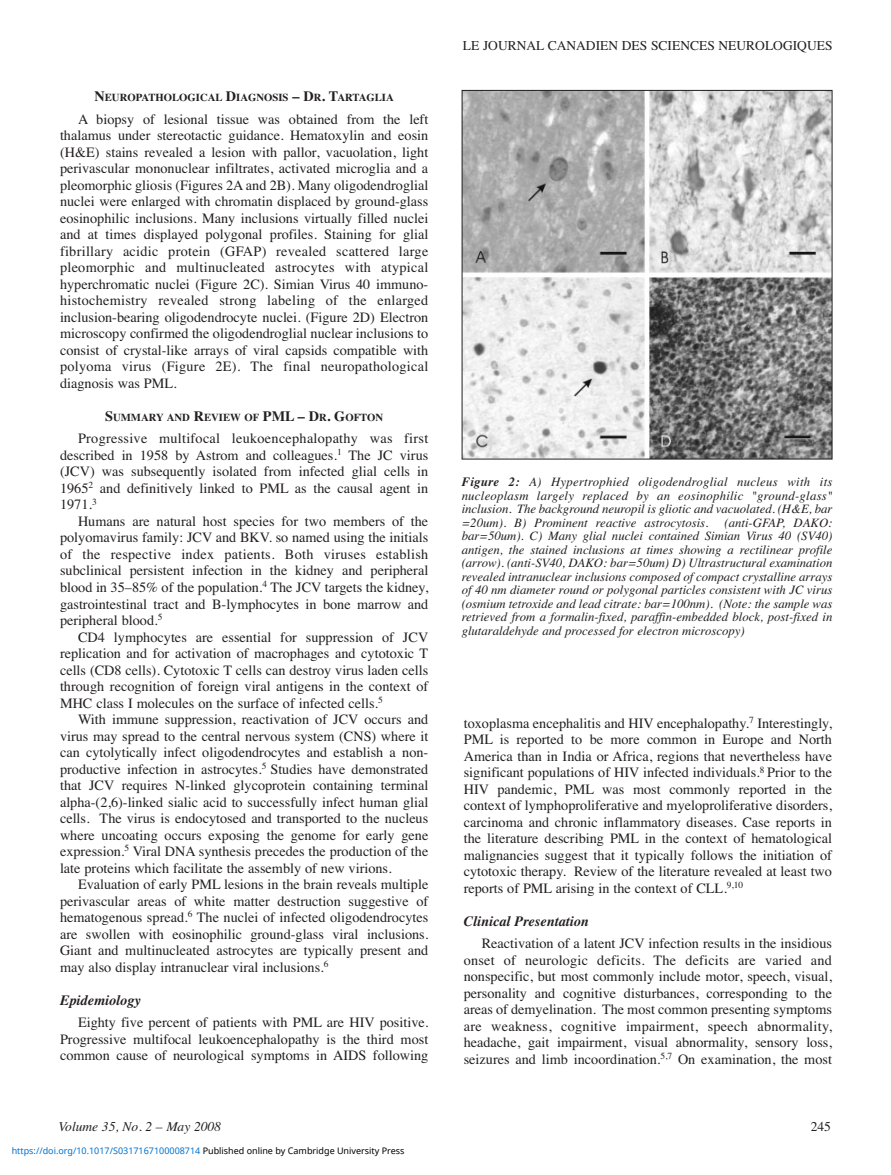
<style>
.page{position:relative;width:891px;height:1175px;background:#fff}
.page>*{position:absolute;margin:0;border:0;box-sizing:border-box;transform-origin:0 0}
.t1{font:14.25px/16.5px "Times";color:#231f20;text-align:justify}
.t2{font:italic 700 14.25px "Times";color:#231f20}
.t3{font:13.5px "Times";color:#231f20}
.t4{font:italic 13.5px "Times";color:#231f20}
.t5{font:italic 12.75px/13.5px "Times";color:#231f20;text-align:justify}
.t6{font:700 10.65px "Times";color:#231f20}
.t7{font:9px "Noto Sans";color:#0172cf}
.s1{font-size:14.25px}
.s2{font-weight:700}
.s3{color:#000}
</style>
<div class="page">
<img style="left:464px;top:92px;width:366px;height:365px">
<div style="left:462px;top:90px;width:370px;height:369px;border:1px solid #231f20"></div>
<p class="t6" style="left:95px;top:91px;width:301px"><span class="s1">N</span>EUROPATHOLOGICAL <span class="s1">D</span>IAGNOSIS <span class="s1">– D</span>R<span class="s1">. T</span>ARTAGLIA</p>
<p class="t1" style="left:60px;top:111px;width:370px;text-indent:18px">A biopsy of lesional tissue was obtained from the left thalamus under stereotactic guidance. Hematoxylin and eosin (H&amp;E) stains revealed a lesion with pallor, vacuolation, light perivascular mononuclear infiltrates, activated microglia and a pleomorphic gliosis (Figures 2A and 2B). Many oligodendroglial nuclei were enlarged with chromatin displaced by ground-glass eosinophilic inclusions. Many inclusions virtually filled nuclei and at times displayed polygonal profiles. Staining for glial fibrillary acidic protein (GFAP) revealed scattered large pleomorphic and multinucleated astrocytes with atypical hyperchromatic nuclei (Figure 2C). Simian Virus 40 immuno&shy;histochemistry revealed strong labeling of the enlarged inclusion-bearing oligodendrocyte nuclei. (Figure 2D) Electron microscopy confirmed the oligodendroglial nuclear inclusions to consist of crystal-like arrays of viral capsids compatible with polyoma virus (Figure 2E). The final neuropathological diagnosis was PML.</p>
<p class="t6" style="left:105px;top:411px;width:280px"><span class="s1">S</span>UMMARY AND <span class="s1">R</span>EVIEW OF <span class="s1">PML – D</span>R<span class="s1">. G</span>OFTON</p>
<p class="t1" style="left:60px;top:430px;width:370px;text-indent:18px">Progressive multifocal leukoencephalopathy was first described in 1958 by Astrom and colleagues.<sup>1</sup> The JC virus (JCV) was subsequently isolated from infected glial cells in 1965<sup>2</sup> and definitively linked to PML as the causal agent in 1971.<sup>3</sup></p>
<p class="t1" style="left:60px;top:513px;width:370px;text-indent:18px">Humans are natural host species for two members of the polyomavirus family: JCV and BKV. so named using the initials of the respective index patients. Both viruses establish subclinical persistent infection in the kidney and peripheral blood in 35–85% of the population.<sup>4</sup> The JCV targets the kidney, gastrointestinal tract and B-lymphocytes in bone marrow and peripheral blood.<sup>5</sup></p>
<p class="t1" style="left:60px;top:628px;width:370px;text-indent:18px">CD4 lymphocytes are essential for suppression of JCV replication and for activation of macrophages and cytotoxic T cells (CD8 cells). Cytotoxic T cells can destroy virus laden cells through recognition of foreign viral antigens in the context of MHC class I molecules on the surface of infected cells.<sup>5</sup></p>
<p class="t1" style="left:60px;top:711px;width:370px;text-indent:18px">With immune suppression, reactivation of JCV occurs and virus may spread to the central nervous system (CNS) where it can cytolytically infect oligodendrocytes and establish a non&shy;productive infection in astrocytes.<sup>5</sup> Studies have demonstrated that JCV requires N-linked glycoprotein containing terminal alpha-(2,6)-linked sialic acid to successfully infect human glial cells. The virus is endocytosed and transported to the nucleus where uncoating occurs exposing the genome for early gene expression.<sup>5</sup> Viral DNA synthesis precedes the production of the late proteins which facilitate the assembly of new virions.</p>
<p class="t1" style="left:60px;top:876px;width:370px;text-indent:18px">Evaluation of early PML lesions in the brain reveals multiple perivascular areas of white matter destruction suggestive of hematogenous spread.<sup>6</sup> The nuclei of infected oligodendrocytes are swollen with eosinophilic ground-glass viral inclusions.<br>Giant and multinucleated astrocytes are typically present and may also display intranuclear viral inclusions.<sup>6</sup></p>
<p class="t2" style="left:60px;top:991px;width:82px">Epidemiology</p>
<p class="t1" style="left:60px;top:1014px;width:370px;text-indent:18px">Eighty five percent of patients with PML are HIV positive.<br>Progressive multifocal leukoencephalopathy is the third most common cause of neurological symptoms in AIDS following</p>
<p class="t3" style="left:463px;top:37px;width:371px">LE JOURNAL CANADIEN DES SCIENCES NEUROLOGIQUES</p>
<p class="t5" style="left:462px;top:475px;width:372px"><span class="s2">Figure 2:</span> A) Hypertrophied oligodendroglial nucleus with its nucleoplasm largely replaced by an eosinophilic "ground-glass" inclusion. The background neuropil is gliotic and vacuolated. (H&amp;E, bar =20um). B) Prominent reactive astrocytosis.</p>
<p class="t5" style="left:462px;top:515px;width:372px;text-indent:263px">(anti-GFAP, DAKO: bar=50um). C) Many glial nuclei contained Simian Virus 40 (SV40) antigen, the stained inclusions at times showing a rectilinear profile (arrow). (anti-SV40, DAKO: bar=50um) D) Ultrastructural examination revealed intranuclear inclusions composed of compact crystalline arrays of 40 nm diameter round or polygonal particles consistent with JC virus (osmium tetroxide and lead citrate: bar=100nm). (Note: the sample was retrieved from a formalin-fixed, paraffin-embedded block, post-fixed in glutaraldehyde and processed for electron microscopy)</p>
<p class="t1" style="left:464px;top:714px;width:370px">toxoplasma encephalitis and HIV encephalopathy.<sup>7</sup> Interestingly, PML is reported to be more common in Europe and North America than in India or Africa, regions that nevertheless have significant populations of HIV infected individuals.<sup>8</sup> Prior to the HIV pandemic, PML was most commonly reported in the context of lymphoproliferative and myeloproliferative disorders, carcinoma and chronic inflammatory diseases. Case reports in the literature describing PML in the context of hematological malignancies suggest that it typically follows the initiation of cytotoxic therapy. Review of the literature revealed at least two reports of PML arising in the context of CLL.<sup>9,10</sup></p>
<p class="t2" style="left:464px;top:912px;width:127px">Clinical Presentation</p>
<p class="t1" style="left:464px;top:935px;width:370px;text-indent:18px">Reactivation of a latent JCV infection results in the insidious onset of neurologic deficits. The deficits are varied and nonspecific, but most commonly include motor, speech, visual, personality and cognitive disturbances, corresponding to the areas of demyelination. The most common presenting symptoms are weakness, cognitive impairment, speech abnormality, headache, gait impairment, visual abnormality, sensory loss, seizures and limb incoordination.<sup>5,7</sup> On examination, the most</p>
<p class="t4" style="left:59px;top:1118px;width:164px">Volume 35, No. 2 – May 2008</p>
<p class="t3" style="left:811px;top:1118px;width:22px">245</p>
<p class="t7" style="left:12px;top:1143px;width:394px">https://doi.org/10.1017/S0317167100008714 <span class="s3">Published online by Cambridge University Press</span></p>
</div>
